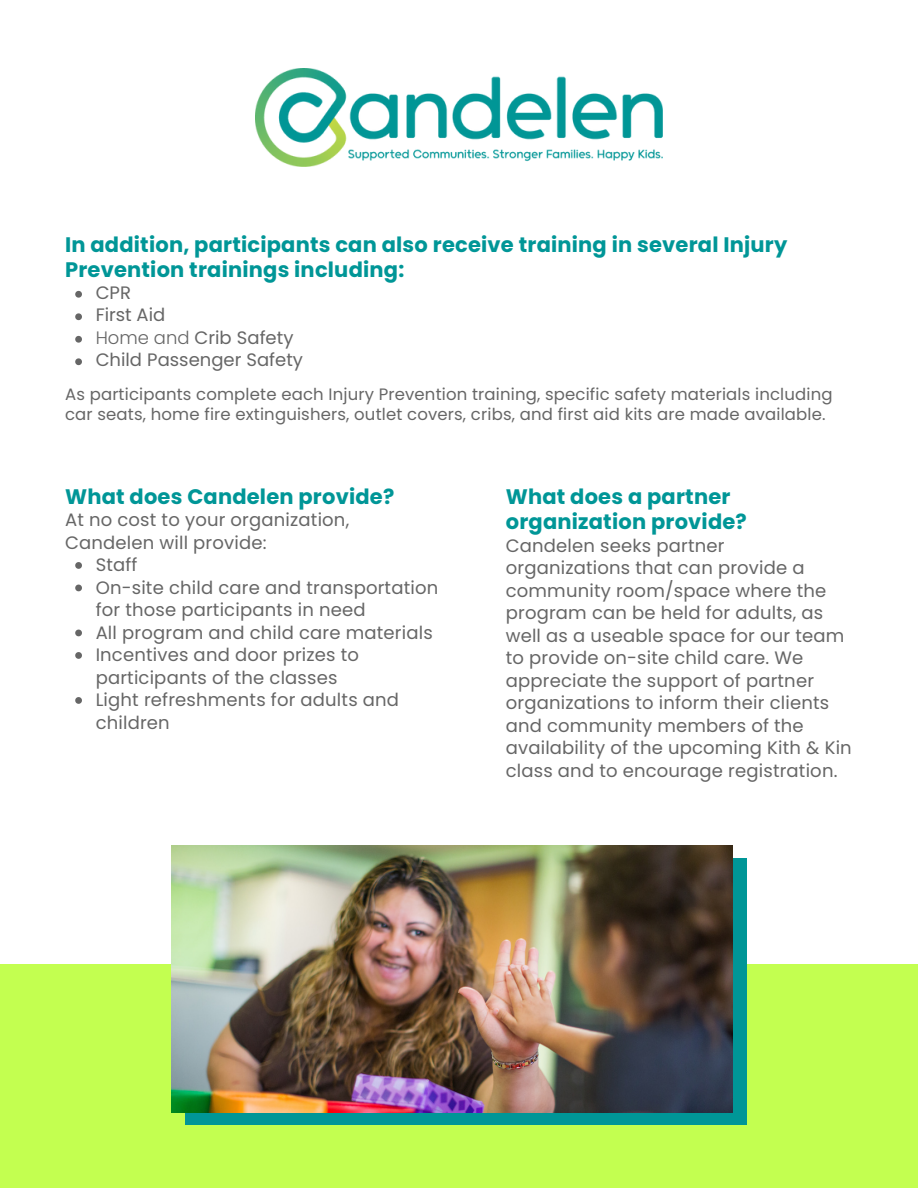
<style>
.page{position:relative;width:918px;height:1188px;background:#fff}
.page>*{position:absolute;margin:0;border:0;box-sizing:border-box;transform-origin:0 0}
.t1{font:700 21px/25.8px "Poppins";letter-spacing:.01em;color:#009697}
.t2{font:18px/22.5px "Poppins";letter-spacing:.01em;color:#666}
.t3{font:16.5px/20.2px "Poppins";letter-spacing:.01em;color:#666}
.s1{font-style:inherit}
.s2{font-weight:300}
</style>
<div class="page">
<div style="left:0;top:965px;width:918px;height:223px;background:#c3ff50"></div>
<img style="left:255px;top:68px;width:408px;height:98px">
<div style="left:185px;top:859px;width:561px;height:266px;background:#009697"></div>
<img style="left:172px;top:845px;width:561px;height:268px">
<svg style="left:75px;top:291px;width:7px;height:7px"></svg>
<svg style="left:75px;top:313px;width:7px;height:7px"></svg>
<svg style="left:75px;top:336px;width:7px;height:7px"></svg>
<svg style="left:75px;top:358px;width:7px;height:7px"></svg>
<svg style="left:75px;top:562px;width:7px;height:7px"></svg>
<svg style="left:75px;top:585px;width:7px;height:6px"></svg>
<svg style="left:75px;top:630px;width:7px;height:6px"></svg>
<svg style="left:75px;top:652px;width:7px;height:7px"></svg>
<svg style="left:75px;top:697px;width:7px;height:7px"></svg>
<p class="t1" style="left:65px;top:231px;width:724px">In addition, participants can also receive training in several Injury<br>Prevention trainings including:</p>
<p class="t2" style="left:96px;top:281px;width:37px">CPR</p>
<p class="t2" style="left:96px;top:304px;width:209px"><span class="s1">First Aid<br></span><span class="s2">Home and</span> Crib Safety<br>Child Passenger Safety</p>
<p class="t3" style="left:65px;top:384px;width:769px">As participants complete each Injury Prevention training, specific safety materials including car seats, home fire extinguishers, outlet covers, cribs, and first aid kits are made available.</p>
<p class="t1" style="left:65px;top:483px;width:331px">What does Candelen provide?</p>
<p class="t2" style="left:65px;top:509px;width:286px">At no cost to your organization,<br>Candelen will provide:</p>
<p class="t2" style="left:96px;top:554px;width:344px">Staff<br>On-site child care and transportation for those participants in need<br>All program and child care materials<br>Incentives and door prizes to participants of the classes<br>Light refreshments for adults and children</p>
<p class="t1" style="left:506px;top:483px;width:243px">What does a partner organization provide?</p>
<p class="t2" style="left:506px;top:534px;width:348px">Candelen seeks partner organizations that can provide a community room/space where the program can be held for adults, as well as a useable space for our team to provide on-site child care. We appreciate the support of partner organizations to inform their clients and community members of the availability of the upcoming Kith &amp; Kin class and to encourage registration.</p>
</div>
